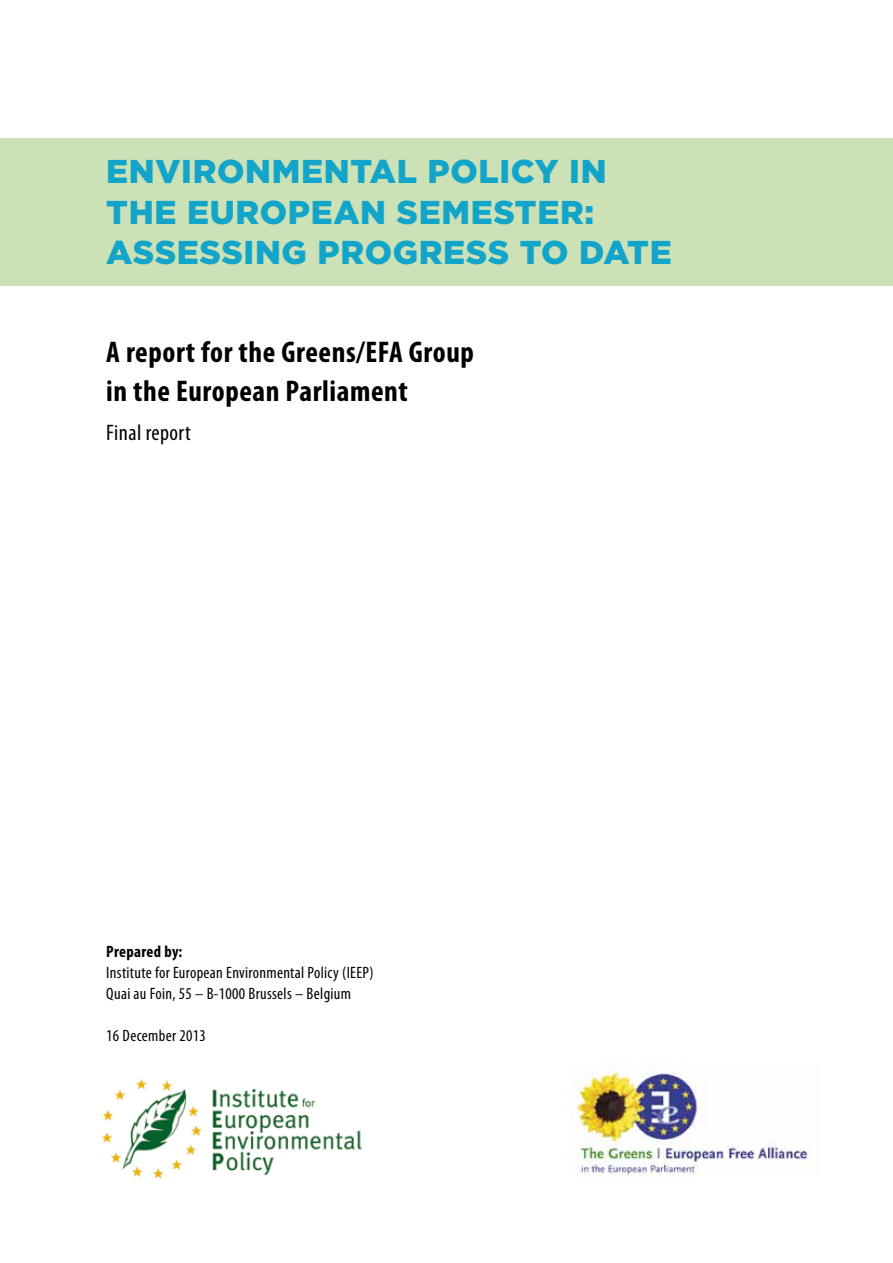
<style>
.page{position:relative;width:893px;height:1263px;background:#fff}
.page>*{position:absolute;margin:0;border:0;box-sizing:border-box;transform-origin:0 0}
.t1{font:900 33px/40.5px "Gotham";letter-spacing:.02em;color:#12a5c9}
.t2{font:700 condensed 30px/39px "Myriad Pro";letter-spacing:.02em;color:#000}
.t3{font:condensed 22.5px "Myriad Pro";letter-spacing:.02em;color:#000}
.t4{font:condensed 16.5px/21px "Myriad Pro";letter-spacing:.02em;color:#000}
.t5{font:700 condensed 16.5px "Myriad Pro";letter-spacing:.02em;color:#000}
</style>
<div class="page">
<div style="left:0;top:138px;width:893px;height:147px;background:#cce1b6"></div>
<img style="left:101px;top:1079px;width:261px;height:100px">
<img style="left:570px;top:1063px;width:242px;height:115px">
<h1 class="t1" style="left:106px;top:150px;width:567px">ENVIRONMENTAL POLICY IN<br>THE EUROPEAN SEMESTER:<br>ASSESSING PROGRESS TO DATE</h1>
<h2 class="t2" style="left:106px;top:332px;width:369px">A report for the Greens/EFA Group in the European Parliament</h2>
<h3 class="t3" style="left:106px;top:419px;width:86px">Final report</h3>
<p class="t5" style="left:106px;top:941px;width:78px">Prepared by:</p>
<p class="t4" style="left:106px;top:962px;width:269px">Institute for European Environmental Policy (IEEP)<br>Quai au Foin, 55 – B-1000 Brussels – Belgium</p>
<p class="t4" style="left:106px;top:1025px;width:101px">16 December 2013</p>
</div>
